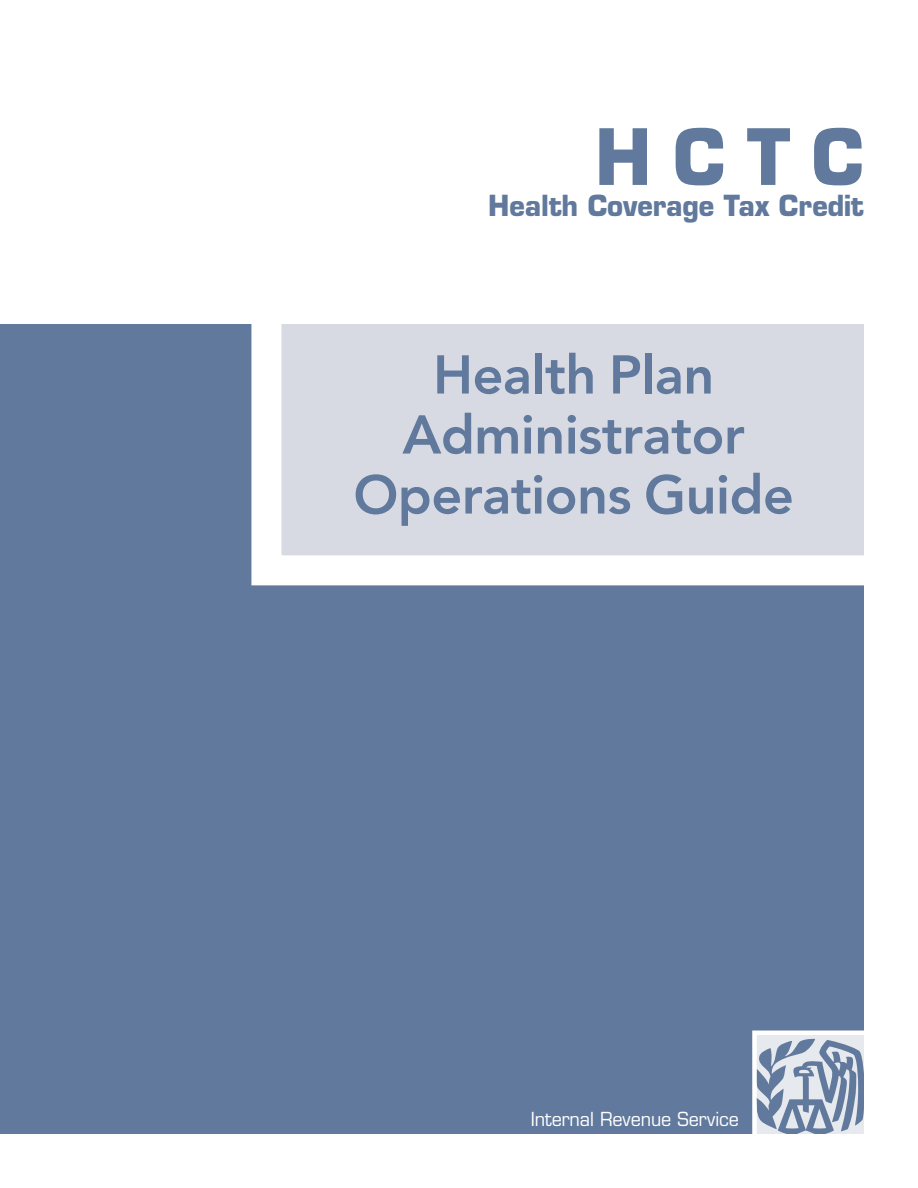
<style>
.page{position:relative;width:918px;height:1188px;background:#fff}
.page>*{position:absolute;margin:0;border:0;box-sizing:border-box;transform-origin:0 0}
.t1{font:700 75.6px "Eurostile";color:#60799c;scale:.95 1}
.t2{font:800 54px/60px "Avenir";letter-spacing:-.01em;color:#60799c;text-align:center}
.t3{font:700 28.35px "Eurostile";letter-spacing:-.005em;color:#60799c;scale:.95 1}
.t4{font:18.9px "Eurostile";letter-spacing:-.005em;color:#fff;scale:.95 1}
</style>
<div class="page">
<div style="left:0;top:324px;width:864px;height:810px;background:#60799c"></div>
<div style="left:266px;top:309px;width:613px;height:261px;background:#d7dae3"></div>
<div style="left:251px;top:294px;width:643px;height:291px;border:30px solid #fff"></div>
<div style="left:756px;top:1034px;width:109px;height:102px;background:#e6e9ed"></div>
<svg style="left:757px;top:1038px;width:106px;height:95px"></svg>
<div style="left:752px;top:1030px;width:116px;height:108px;border:4px solid #fff"></div>
<h1 class="t1" style="left:595px;top:110px;width:285px">HCTC</h1>
<p class="t3" style="left:488px;top:188px;width:397px">Health Coverage Tax Credit</p>
<p class="t2" style="left:353px;top:345px;width:442px">Health Plan<br>Administrator<br>Operations Guide</p>
<p class="t4" style="left:531px;top:1107px;width:221px">Internal Revenue Service</p>
</div>
